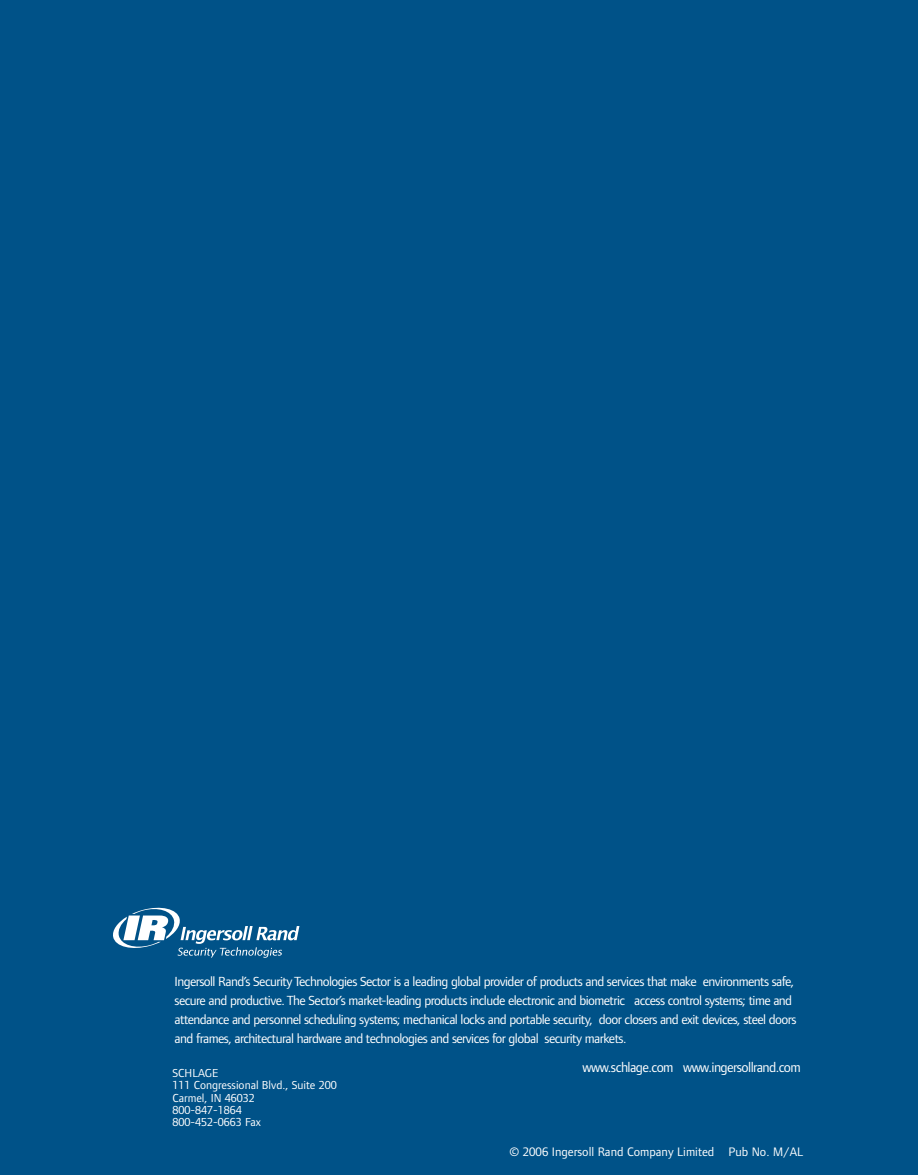
<style>
.page{position:relative;width:918px;height:1175px;background:#fff}
.page>*{position:absolute;margin:0;border:0;box-sizing:border-box;transform-origin:0 0}
.t1{font:14.25px "Foundry Form Sans";letter-spacing:-.04em;color:#fff}
.t2{font:13.65px/19.2px "Foundry Form Sans";letter-spacing:-.04em;color:#fff}
.t3{font:12.75px "Foundry Form Sans";color:#fff}
.t4{font:12px/12.5px "Foundry Form Sans";color:#fff}
</style>
<div class="page">
<div style="left:0;top:0;width:918px;height:1174px;background:#005288"></div>
<svg style="left:113px;top:907px;width:186px;height:50px"></svg>
<p class="t2" style="left:175px;top:972px;width:623px">Ingersoll Rand’s Security Technologies Sector is a leading global provider of products and services that make environments safe, secure and productive. The Sector’s market-leading products include electronic and biometric access control systems; time and attendance and personnel scheduling systems; mechanical locks and portable security, door closers and exit devices, steel doors and frames, architectural hardware and technologies and services for global security markets.</p>
<p class="t1" style="left:583px;top:1062px;width:220px">www.schlage.com www.ingersollrand.com</p>
<p class="t4" style="left:172px;top:1067px;width:166px">SCHLAGE<br>111 Congressional Blvd., Suite 200<br>Carmel, IN 46032<br>800-847-1864<br>800-452-0663 Fax</p>
<p class="t3" style="left:510px;top:1147px;width:295px">© 2006 Ingersoll Rand Company Limited Pub No. M/AL</p>
</div>
